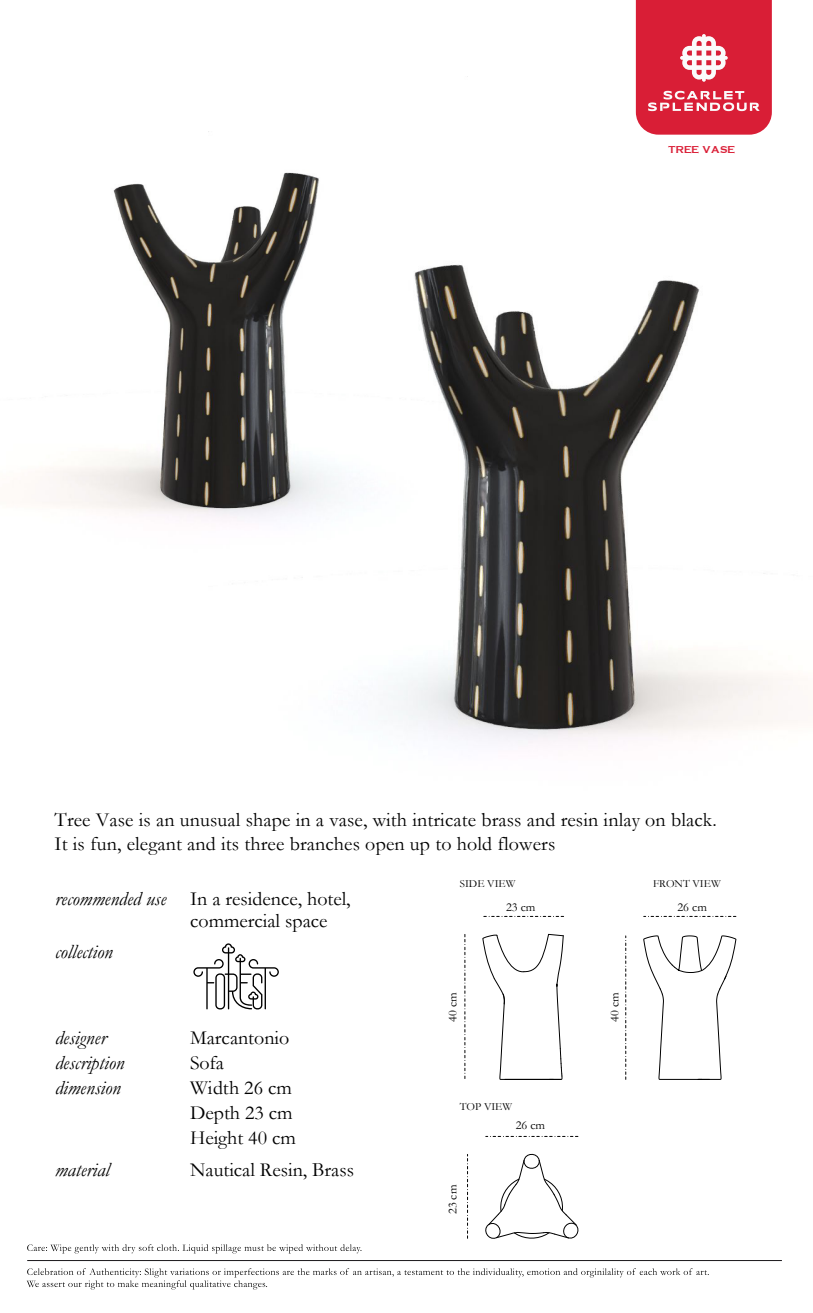
<style>
.page{position:relative;width:813px;height:1313px;background:#fff}
.page>*{position:absolute;margin:0;border:0;box-sizing:border-box;transform-origin:0 0}
.t1{font:20px/21.5px "Garamond";letter-spacing:.005em;color:#000}
.t2{font:italic 20px "Garamond";color:#000}
.t3{font:12.38px "Garamond";color:#000}
.t4{font:10.88px "Garamond";color:#000}
.t5{font:700 10.25px "Copperplate";color:#da1e36}
</style>
<div class="page">
<svg style="left:26px;top:1236px;width:756px;height:54px"></svg>
<img style="left:267px;top:1244px;width:78px;height:7px">
<hr style="left:27px;top:1260px;width:754px;height:1px;background:#1a171b">
<svg style="left:635px;top:0;width:136px;height:132px"></svg>
<svg style="left:193px;top:943px;width:86px;height:66px"></svg>
<svg style="left:625px;top:936px;width:1px;height:143px"></svg>
<svg style="left:482px;top:933px;width:81px;height:147px"></svg>
<svg style="left:643px;top:935px;width:93px;height:145px"></svg>
<svg style="left:482px;top:1153px;width:99px;height:87px"></svg>
<svg style="left:483px;top:916px;width:80px;height:1px"></svg>
<svg style="left:464px;top:934px;width:1px;height:145px"></svg>
<svg style="left:643px;top:916px;width:92px;height:1px"></svg>
<svg style="left:485px;top:1136px;width:93px;height:1px"></svg>
<svg style="left:467px;top:1154px;width:1px;height:84px"></svg>
<img style="left:302px;top:132px;width:496px;height:611px">
<img style="left:42px;top:131px;width:425px;height:431px">
<p class="t5" style="left:668px;top:144px;width:69px">TREE VASE</p>
<p class="t1" style="left:55px;top:807px;width:663px;line-height:24px">Tree Vase is an unusual shape in a vase, with intricate brass and resin inlay on black.<br>It is fun, elegant and its three branches open up to hold flowers</p>
<p class="t2" style="left:55px;top:885px;width:113px">recommended use</p>
<p class="t4" style="left:460px;top:876px;width:57px">SIDE VIEW</p>
<p class="t4" style="left:653px;top:876px;width:69px">FRONT VIEW</p>
<p class="t3" style="left:506px;top:898px;width:31px">23 cm</p>
<p class="t3" style="left:677px;top:898px;width:31px">26 cm</p>
<p class="t1" style="left:190px;top:887px;width:162px">In a residence, hotel, commercial space</p>
<p class="t2" style="left:55px;top:938px;width:59px">collection</p>
<p class="t2" style="left:55px;top:1024px;width:53px">designer</p>
<p class="t1" style="left:190px;top:1026px;width:101px">Marcantonio</p>
<p class="t2" style="left:55px;top:1049px;width:71px">description</p>
<p class="t1" style="left:190px;top:1051px;width:35px">Sofa</p>
<p class="t2" style="left:55px;top:1074px;width:67px">dimension</p>
<p class="t1" style="left:190px;top:1074px;width:104px;line-height:25px">Width 26 cm<br>Depth 23 cm</p>
<p class="t2" style="left:55px;top:1155px;width:56px">material</p>
<p class="t1" style="left:190px;top:1158px;width:165px">Nautical Resin, Brass</p>
<p class="t1" style="left:190px;top:1126px;width:107px">Height 40 cm</p>
<p class="t3" style="left:444px;top:1021px;width:31px;rotate:-90deg">40 cm</p>
<p class="t3" style="left:606px;top:1021px;width:31px;rotate:-90deg">40 cm</p>
<p class="t4" style="left:460px;top:1099px;width:54px">TOP VIEW</p>
<p class="t3" style="left:444px;top:1214px;width:31px;rotate:-90deg">23 cm</p>
<p class="t3" style="left:515px;top:1116px;width:31px">26 cm</p>
</div>
